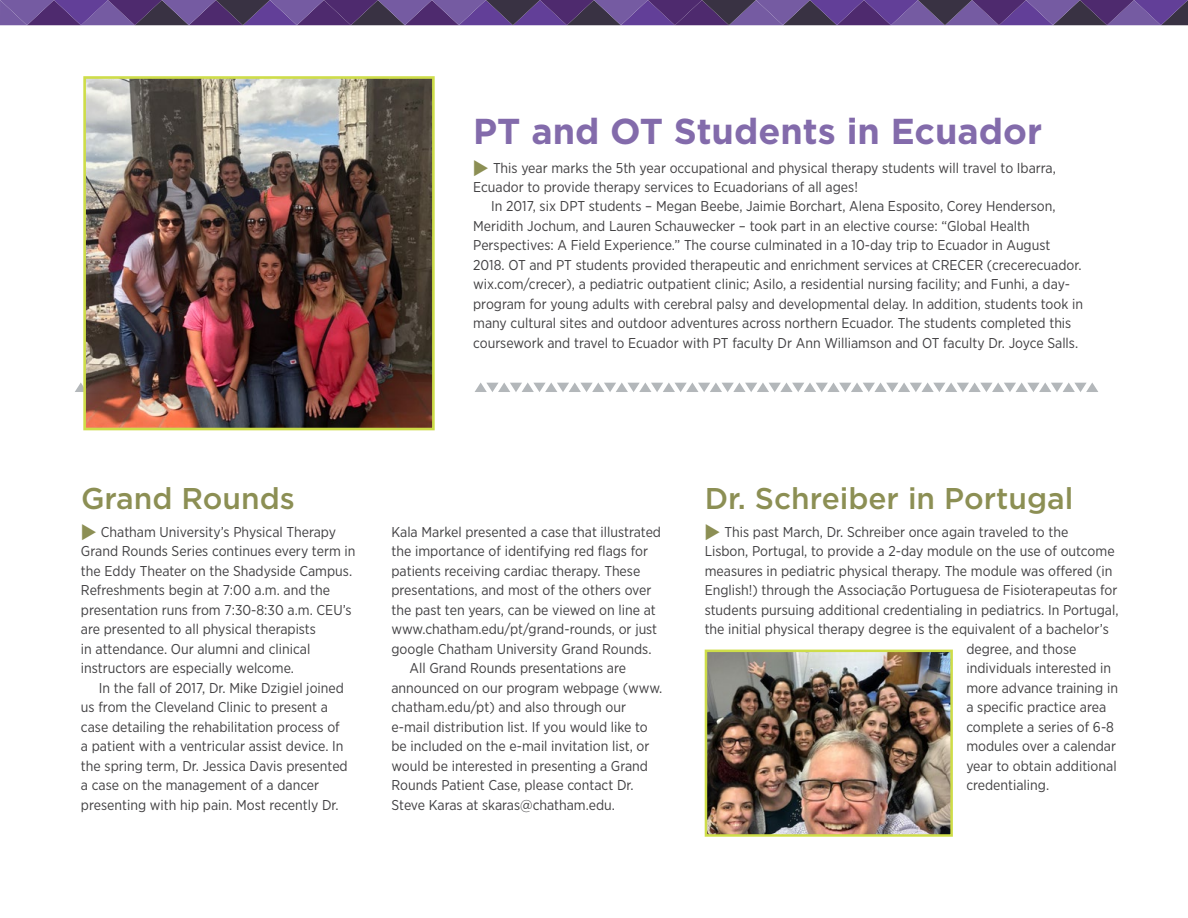
<style>
.page{position:relative;width:1188px;height:918px;background:#fff}
.page>*{position:absolute;margin:0;border:0;box-sizing:border-box;transform-origin:0 0}
.t1{font:700 36px "Gotham";color:#836bab}
.t2{font:500 30px "Gotham";color:#8c8f54}
.t3{font:14.25px/19.5px "Gotham Narrow";color:#414042}
.s1{font-family:"Trianglefont";font-size:19.5px;color:#8c8f54}
</style>
<div class="page">
<svg style="left:0;top:0;width:1188px;height:25px;background:#5a407e"></svg>
<svg style="left:75px;top:382px;width:1023px;height:10px"></svg>
<img style="left:87px;top:80px;width:344px;height:346px">
<div style="left:83px;top:76px;width:352px;height:354px;border:3px solid #cedd49"></div>
<img style="left:709px;top:654px;width:240px;height:179px">
<div style="left:705px;top:650px;width:248px;height:187px;border:3px solid #cedd49"></div>
<h1 class="t1" style="left:473px;top:110px;width:570px">PT and OT Students in Ecuador</h1>
<p class="t3" style="left:473px;top:157px;width:584px"><span class="s1">R</span> This year marks the 5th year occupational and physical therapy students will travel to Ibarra,<br>Ecuador to provide therapy services to Ecuadorians of all ages!</p>
<p class="t3" style="left:473px;top:196px;width:611px;text-indent:18px">In 2017, six DPT students – Megan Beebe, Jaimie Borchart, Alena Esposito, Corey Henderson, Meridith Jochum, and Lauren Schauwecker – took part in an elective course: “Global Health Perspectives: A Field Experience.” The course culminated in a 10-day trip to Ecuador in August 2018. OT and PT students provided therapeutic and enrichment services at CRECER (crecerecuador. wix.com/crecer), a pediatric outpatient clinic; Asilo, a residential nursing facility; and Funhi, a day&shy;program for young adults with cerebral palsy and developmental delay. In addition, students took in many cultural sites and outdoor adventures across northern Ecuador. The students completed this coursework and travel to Ecuador with PT faculty Dr Ann Williamson and OT faculty Dr. Joyce Salls.</p>
<h2 class="t2" style="left:81px;top:481px;width:215px">Grand Rounds</h2>
<p class="t3" style="left:81px;top:522px;width:276px"><span class="s1">R</span> Chatham University’s Physical Therapy Grand Rounds Series continues every term in the Eddy Theater on the Shadyside Campus.<br>Refreshments begin at 7:00 a.m. and the presentation runs from 7:30-8:30 a.m. CEU’s are presented to all physical therapists<br>in attendance. Our alumni and clinical instructors are especially welcome.</p>
<p class="t3" style="left:81px;top:678px;width:268px;text-indent:18px">In the fall of 2017, Dr. Mike Dzigiel joined us from the Cleveland Clinic to present a case detailing the rehabilitation process of a patient with a ventricular assist device. In the spring term, Dr. Jessica Davis presented a case on the management of a dancer presenting with hip pain. Most recently Dr.</p>
<p class="t3" style="left:391px;top:522px;width:271px">Kala Markel presented a case that illustrated</p>
<p class="t3" style="left:391px;top:541px;width:258px">the importance of identifying red flags for</p>
<p class="t3" style="left:391px;top:561px;width:250px">patients receiving cardiac therapy. These</p>
<p class="t3" style="left:391px;top:580px;width:261px">presentations, and most of the others over</p>
<p class="t3" style="left:391px;top:600px;width:266px">the past ten years, can be viewed on line at</p>
<p class="t3" style="left:391px;top:619px;width:267px">www.chatham.edu/pt/grand-rounds, or just</p>
<p class="t3" style="left:391px;top:639px;width:262px">google Chatham University Grand Rounds.</p>
<p class="t3" style="left:409px;top:658px;width:218px">All Grand Rounds presentations are</p>
<p class="t3" style="left:391px;top:678px;width:272px">announced on our program webpage (www.</p>
<p class="t3" style="left:391px;top:697px;width:236px">chatham.edu/pt) and also through our</p>
<p class="t3" style="left:391px;top:717px;width:258px">e-mail distribution list. If you would like to</p>
<p class="t3" style="left:391px;top:736px;width:259px">be included on the e-mail invitation list, or</p>
<p class="t3" style="left:391px;top:756px;width:258px">would be interested in presenting a Grand</p>
<p class="t3" style="left:391px;top:775px;width:244px">Rounds Patient Case, please contact Dr.</p>
<p class="t3" style="left:391px;top:795px;width:225px">Steve Karas at skaras@chatham.edu.</p>
<h2 class="t2" style="left:705px;top:481px;width:370px">Dr. Schreiber in Portugal</h2>
<p class="t3" style="left:705px;top:522px;width:365px"><span class="s1">R</span> This past March, Dr. Schreiber once again traveled to the</p>
<p class="t3" style="left:705px;top:541px;width:411px">Lisbon, Portugal, to provide a 2-day module on the use of outcome</p>
<p class="t3" style="left:705px;top:561px;width:409px">measures in pediatric physical therapy. The module was offered (in</p>
<p class="t3" style="left:705px;top:580px;width:414px">English!) through the Associação Portuguesa de Fisioterapeutas for</p>
<p class="t3" style="left:705px;top:600px;width:415px">students pursuing additional credentialing in pediatrics. In Portugal,</p>
<p class="t3" style="left:705px;top:619px;width:406px">the initial physical therapy degree is the equivalent of a bachelor’s</p>
<p class="t3" style="left:966px;top:639px;width:112px">degree, and those</p>
<p class="t3" style="left:966px;top:658px;width:146px">individuals interested in</p>
<p class="t3" style="left:966px;top:678px;width:153px">more advance training in</p>
<p class="t3" style="left:966px;top:697px;width:141px">a specific practice area</p>
<p class="t3" style="left:966px;top:717px;width:149px">complete a series of 6-8</p>
<p class="t3" style="left:966px;top:736px;width:151px">modules over a calendar</p>
<p class="t3" style="left:966px;top:756px;width:152px">year to obtain additional</p>
<p class="t3" style="left:966px;top:775px;width:84px">credentialing.</p>
</div>
